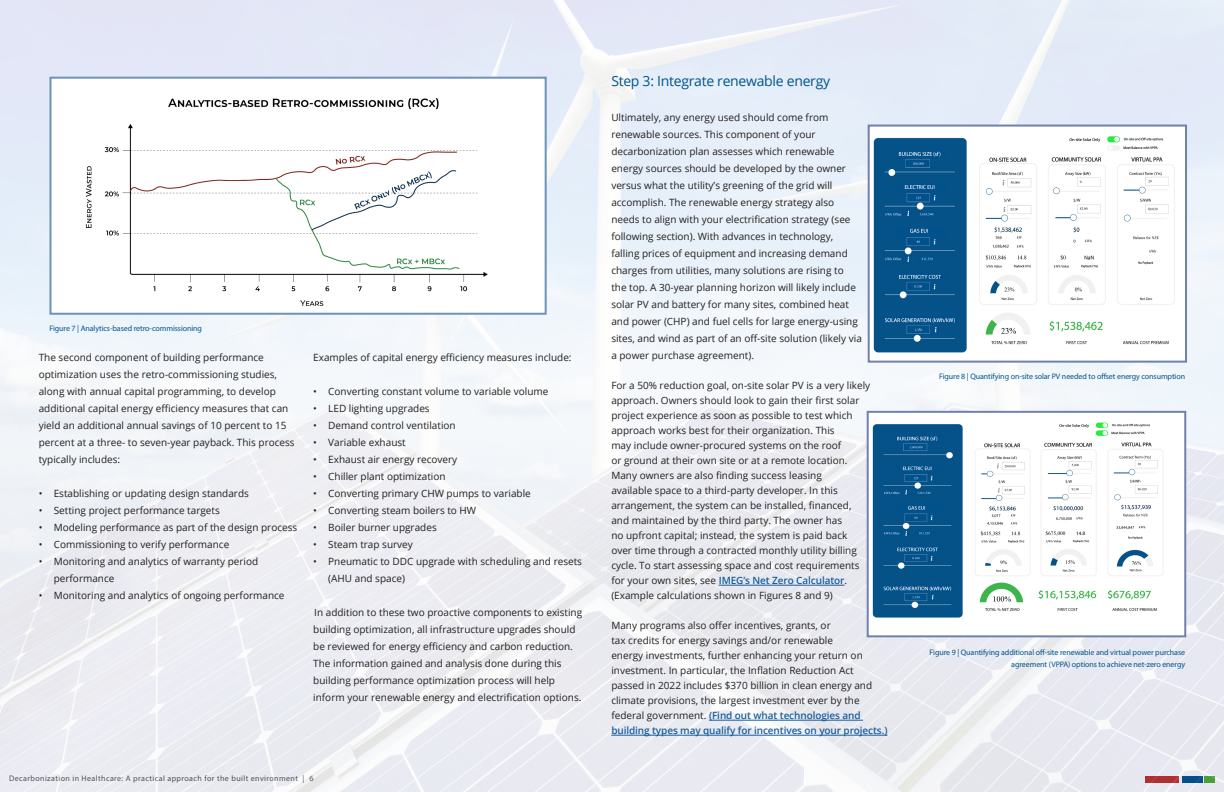
<style>
.page{position:relative;width:1224px;height:792px;background:#fff}
.page>*{position:absolute;margin:0;border:0;box-sizing:border-box;transform-origin:0 0}
.Body{font:14px "Open Sans";letter-spacing:-.02em;color:#00558b}
.Body-2{font:10px/17px "Open Sans";color:#231f20}
.Bullets{font:8px/12px "Myriad Pro";letter-spacing:-.01em;color:#00558b;text-align:right}
.t1{font:8px "Myriad Pro";letter-spacing:.05em;color:#515153}
.s1{font-weight:600;color:#175d9e}
</style>
<div class="page">
<img style="left:0;top:0;width:1224px;height:792px">
<div style="left:869px;top:126px;width:317px;height:236px;background:#fff"></div>
<img style="left:873px;top:136px;width:302px;height:217px">
<div style="left:868px;top:125px;width:319px;height:238px;border:2px solid #7181ae"></div>
<div style="left:868px;top:412px;width:317px;height:224px;background:#fff"></div>
<img style="left:872px;top:422px;width:292px;height:196px">
<div style="left:867px;top:411px;width:319px;height:226px;border:2px solid #7181ae"></div>
<hr style="left:719px;top:585px;width:125px;height:1px;background:#175d9e">
<hr style="left:709px;top:720px;width:154px;height:1px;background:#175d9e">
<hr style="left:611px;top:735px;width:277px;height:1px;background:#175d9e">
<div style="left:50px;top:78px;width:496px;height:236px;background:#fff"></div>
<img style="left:85px;top:98px;width:403px;height:208px">
<div style="left:49px;top:77px;width:498px;height:238px;border:2px solid #6b94b9"></div>
<p class="Bullets" style="left:49px;top:322px;width:154px">Figure 7 | Analytics-based retro-commissioning</p>
<p class="Body-2" style="left:39px;top:349px;width:257px">The second component of building performance optimization uses the retro-commissioning studies, along with annual capital programming, to develop additional capital energy efficiency measures that can yield an additional annual savings of 10 percent to 15 percent at a three- to seven-year payback. This process typically includes:</p>
<p class="Body-2" style="left:39px;top:485px;width:212px">• Establishing or updating design standards</p>
<p class="Body-2" style="left:39px;top:502px;width:183px">• Setting project performance targets</p>
<p class="Body-2" style="left:39px;top:519px;width:260px">• Modeling performance as part of the design process</p>
<p class="Body-2" style="left:39px;top:536px;width:192px">• Commissioning to verify performance</p>
<p class="Body-2" style="left:54px;top:553px;width:206px;text-indent:-15px">• Monitoring and analytics of warranty period performance</p>
<p class="Body-2" style="left:39px;top:587px;width:247px">• Monitoring and analytics of ongoing performance</p>
<p class="Body-2" style="left:313px;top:349px;width:260px">Examples of capital energy efficiency measures include:</p>
<p class="Body-2" style="left:313px;top:383px;width:237px">• Converting constant volume to variable volume</p>
<p class="Body-2" style="left:313px;top:400px;width:118px">• LED lighting upgrades</p>
<p class="Body-2" style="left:313px;top:417px;width:144px">• Demand control ventilation</p>
<p class="Body-2" style="left:313px;top:434px;width:94px">• Variable exhaust</p>
<p class="Body-2" style="left:313px;top:451px;width:146px">• Exhaust air energy recovery</p>
<p class="Body-2" style="left:313px;top:468px;width:134px">• Chiller plant optimization</p>
<p class="Body-2" style="left:313px;top:485px;width:219px">• Converting primary CHW pumps to variable</p>
<p class="Body-2" style="left:313px;top:502px;width:164px">• Converting steam boilers to HW</p>
<p class="Body-2" style="left:313px;top:519px;width:125px">• Boiler burner upgrades</p>
<p class="Body-2" style="left:313px;top:536px;width:101px">• Steam trap survey</p>
<p class="Body-2" style="left:328px;top:553px;width:255px;text-indent:-15px">• Pneumatic to DDC upgrade with scheduling and resets (AHU and space)</p>
<p class="Body-2" style="left:313px;top:604px;width:271px">In addition to these two proactive components to existing building optimization, all infrastructure upgrades should be reviewed for energy efficiency and carbon reduction.<br>The information gained and analysis done during this building performance optimization process will help inform your renewable energy and electrification options.</p>
<p class="t1" style="left:9px;top:774px;width:306px">Decarbonization in Healthcare: A practical approach for the built environment | 6</p>
<p class="Body" style="left:611px;top:72px;width:220px">Step 3: Integrate renewable energy</p>
<p class="Body-2" style="left:611px;top:109px;width:252px">Ultimately, any energy used should come from renewable sources. This component of your decarbonization plan assesses which renewable energy sources should be developed by the owner versus what the utility’s greening of the grid will accomplish. The renewable energy strategy also needs to align with your electrification strategy (see following section). With advances in technology, falling prices of equipment and increasing demand charges from utilities, many solutions are rising to<br>the top. A 30-year planning horizon will likely include solar PV and battery for many sites, combined heat and power (CHP) and fuel cells for large energy-using sites, and wind as part of an off-site solution (likely via a power purchase agreement).</p>
<p class="Body-2" style="left:611px;top:378px;width:261px;line-height:15px">For a 50% reduction goal, on-site solar PV is a very likely approach. Owners should look to gain their first solar project experience as soon as possible to test which approach works best for their organization. This<br>may include owner-procured systems on the roof<br>or ground at their own site or at a remote location.<br>Many owners are also finding success leasing<br>available space to a third-party developer. In this arrangement, the system can be installed, financed, and maintained by the third party. The owner has<br>no upfront capital; instead, the system is paid back over time through a contracted monthly utility billing cycle. To start assessing space and cost requirements for your own sites, see <span class="s1">IMEG’s Net Zero Calculator</span>. (Example calculations shown in Figures 8 and 9)</p>
<p class="Body-2" style="left:611px;top:618px;width:278px;line-height:15px">Many programs also offer incentives, grants, or<br>tax credits for energy savings and/or renewable<br>energy investments, further enhancing your return on investment. In particular, the Inflation Reduction Act passed in 2022 includes $370 billion in clean energy and climate provisions, the largest investment ever by the federal government. <span class="s1">(Find out what technologies and building types may qualify for incentives on your projects.)</span></p>
<p class="Bullets" style="left:939px;top:371px;width:248px">Figure 8 | Quantifying on-site solar PV needed to offset energy consumption</p>
<p class="Bullets" style="left:930px;top:646px;width:257px">Figure 9 | Quantifying additional off-site renewable and virtual power purchase agreement (VPPA) options to achieve net-zero energy</p>
</div>
